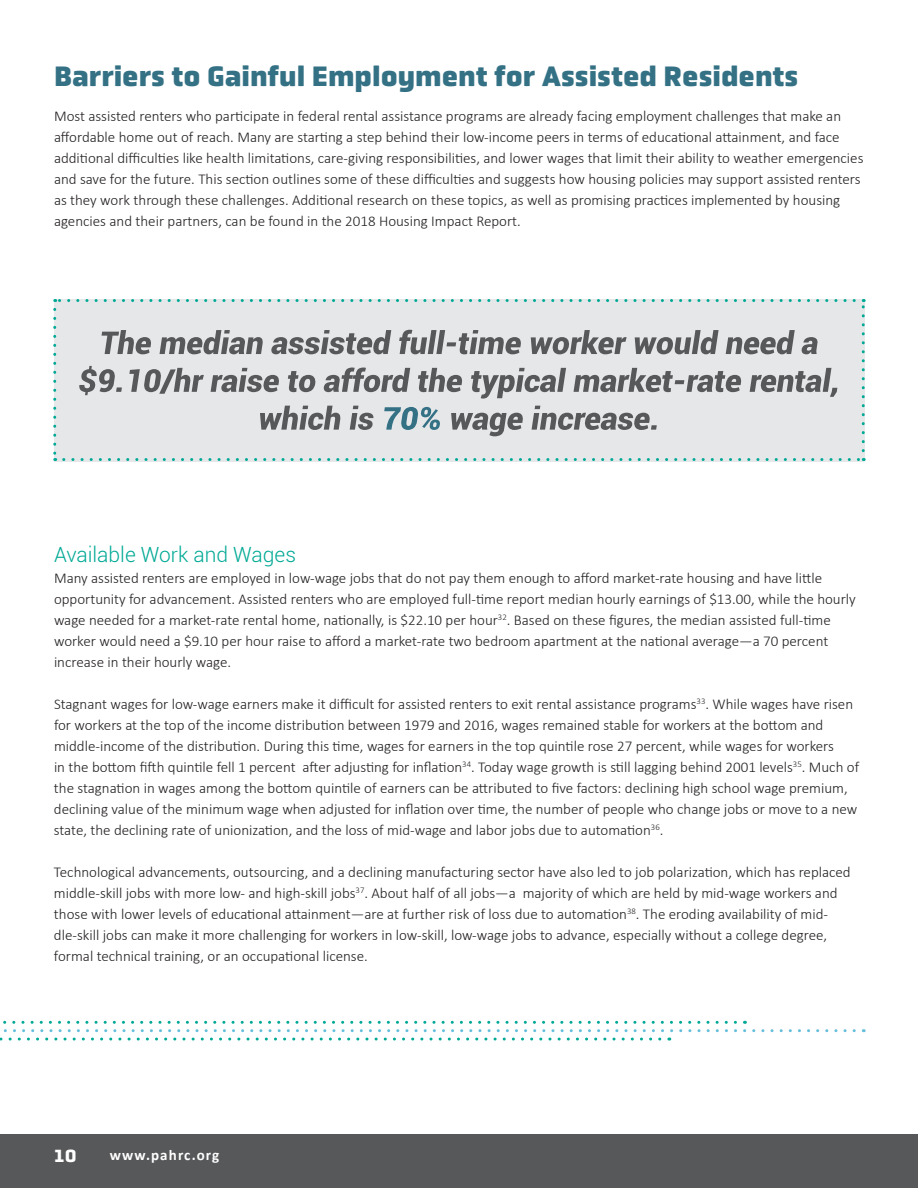
<style>
.page{position:relative;width:918px;height:1188px;background:#fff}
.page>*{position:absolute;margin:0;border:0;box-sizing:border-box;transform-origin:0 0}
.t1{font:900 28.5px "Obvia";color:#347185}
.t2{font:300 21px "Roboto";color:#00a995}
.t3{font:700 18px "Obvia";color:#fff}
.t4{font:300 15px/21px "Calibri";color:#231f20}
.t5{font:700 15px "Calibri";letter-spacing:.075em;color:#fff}
</style>
<div class="page">
<div style="left:54px;top:299px;width:811px;height:162px;background:#e6e7e9"></div>
<svg style="left:53px;top:309px;width:3px;height:152px"></svg>
<svg style="left:64px;top:458px;width:800px;height:3px"></svg>
<svg style="left:862px;top:299px;width:3px;height:152px"></svg>
<svg style="left:55px;top:299px;width:799px;height:3px"></svg>
<svg style="left:3px;top:1021px;width:851px;height:11px"></svg>
<svg style="left:0;top:1038px;width:660px;height:3px"></svg>
<svg style="left:451px;top:406px;width:206px;height:30px"></svg>
<svg style="left:384px;top:407px;width:56px;height:23px"></svg>
<svg style="left:260px;top:406px;width:114px;height:24px"></svg>
<svg style="left:79px;top:366px;width:758px;height:33px"></svg>
<svg style="left:102px;top:330px;width:716px;height:24px"></svg>
<div style="left:0;top:1135px;width:918px;height:53px;background:#57585a"></div>
<p class="t1" style="left:54px;top:59px;width:746px">Barriers to Gainful Employment for Assisted Residents</p>
<p class="t4" style="left:54px;top:105px;width:811px">Most assisted renters who participate in federal rental assistance programs are already facing employment challenges that make an affordable home out of reach. Many are starting a step behind their low-income peers in terms of educational attainment, and face additional difficulties like health limitations, care-giving responsibilities, and lower wages that limit their ability to weather emergencies and save for the future. This section outlines some of these difficulties and suggests how housing policies may support assisted renters as they work through these challenges. Additional research on these topics, as well as promising practices implemented by housing agencies and their partners, can be found in the 2018 Housing Impact Report.</p>
<p class="t2" style="left:54px;top:540px;width:244px">Available Work and Wages</p>
<p class="t4" style="left:54px;top:567px;width:803px">Many assisted renters are employed in low-wage jobs that do not pay them enough to afford market-rate housing and have little opportunity for advancement. Assisted renters who are employed full-time report median hourly earnings of $13.00, while the hourly wage needed for a market-rate rental home, nationally, is $22.10 per hour<sup>32</sup>. Based on these figures, the median assisted full-time worker would need a $9.10 per hour raise to afford a market-rate two bedroom apartment at the national average—a 70 percent increase in their hourly wage.</p>
<p class="t4" style="left:54px;top:693px;width:807px">Stagnant wages for low-wage earners make it difficult for assisted renters to exit rental assistance programs<sup>33</sup>. While wages have risen for workers at the top of the income distribution between 1979 and 2016, wages remained stable for workers at the bottom and middle-income of the distribution. During this time, wages for earners in the top quintile rose 27 percent, while wages for workers<br>in the bottom fifth quintile fell 1 percent after adjusting for inflation<sup>34</sup>. Today wage growth is still lagging behind 2001 levels<sup>35</sup>. Much of the stagnation in wages among the bottom quintile of earners can be attributed to five factors: declining high school wage premium, declining value of the minimum wage when adjusted for inflation over time, the number of people who change jobs or move to a new state, the declining rate of unionization, and the loss of mid-wage and labor jobs due to automation<sup>36</sup>.</p>
<p class="t4" style="left:54px;top:861px;width:798px">Technological advancements, outsourcing, and a declining manufacturing sector have also led to job polarization, which has replaced middle-skill jobs with more low- and high-skill jobs<sup>37</sup>. About half of all jobs—a majority of which are held by mid-wage workers and those with lower levels of educational attainment—are at further risk of loss due to automation<sup>38</sup>. The eroding availability of mid&shy;dle-skill jobs can make it more challenging for workers in low-skill, low-wage jobs to advance, especially without a college degree, formal technical training, or an occupational license.</p>
<p class="t3" style="left:54px;top:1145px;width:24px">10</p>
<p class="t5" style="left:110px;top:1145px;width:111px">www.pahrc.org</p>
</div>
